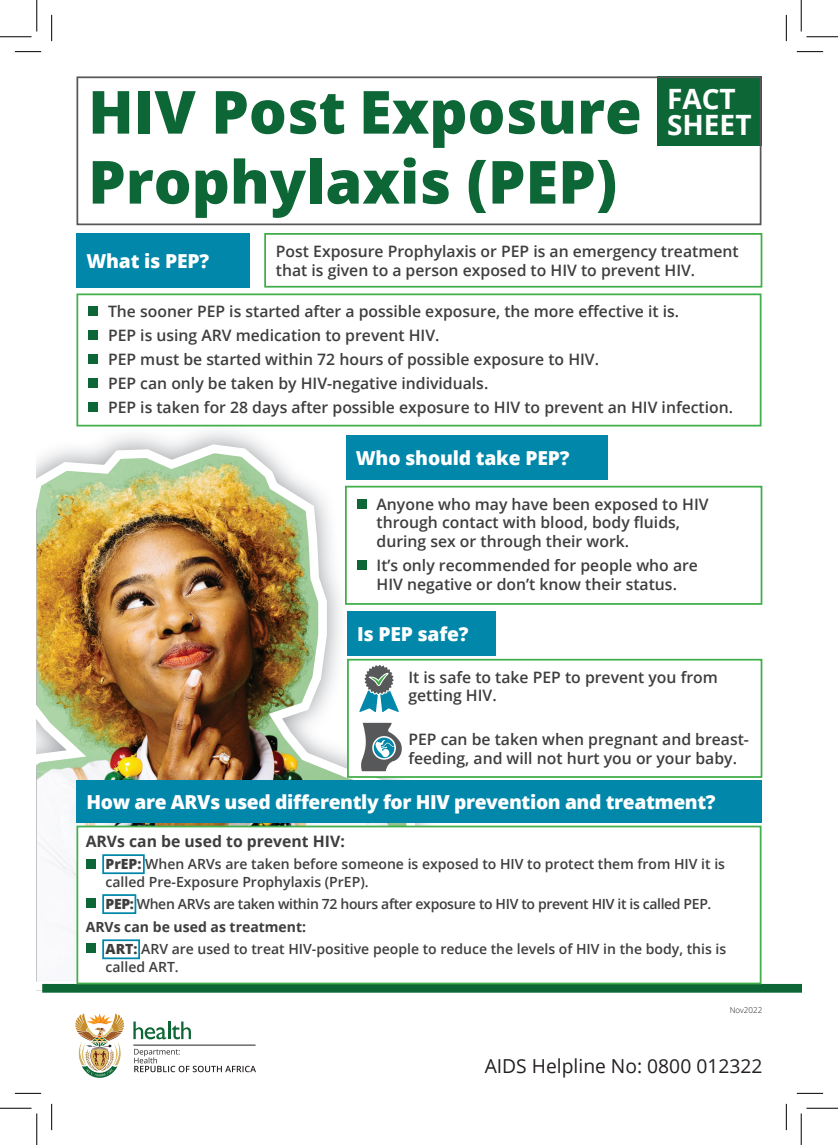
<style>
.page{position:relative;width:838px;height:1145px;background:#fff}
.page>*{position:absolute;margin:0;border:0;box-sizing:border-box;transform-origin:0 0}
.t1{font:800 59.5px/70px "Open Sans";color:#0d6635}
.t2{font:700 28px "Open Sans";color:#fff}
.t3{font:800 19.25px "Open Sans";letter-spacing:-.02em;color:#fff}
.t4{font:19.25px "Open Sans";color:#231f20}
.t5{font:600 15.75px/18.9px "Open Sans";color:#3e3e3f}
.t6{font:700 15.75px "Open Sans";color:#3e3e3f}
.t7{font:600 14px/17.5px "Open Sans";color:#3e3e3f}
.t8{font:600 14px/22.4px "Open Sans";letter-spacing:-.025em;color:#3e3e3f}
.t9{font:300 8.05px "Open Sans";color:#231f20}
.s1{font-weight:700;font-size:28px;color:#fff}
.s2{font-weight:800}
.s3{font-weight:700}
</style>
<div class="page">
<img style="left:37px;top:440px;width:382px;height:551px">
<svg style="left:75px;top:1013px;width:49px;height:65px"></svg>
<svg style="left:133px;top:1022px;width:58px;height:17px"></svg>
<hr style="left:133px;top:1045px;width:122px;height:1px;background:#231f20">
<svg style="left:134px;top:1049px;width:122px;height:23px"></svg>
<svg style="left:76px;top:76px;width:686px;height:150px"></svg>
<div style="left:264px;top:233px;width:498px;height:55px;border:2px solid #40ae49"></div>
<div style="left:346px;top:487px;width:415px;height:117px;background:#fff"></div>
<div style="left:356px;top:499px;width:10px;height:10px;background:#0d6635"></div>
<div style="left:356px;top:560px;width:10px;height:10px;background:#0d6635"></div>
<div style="left:345px;top:486px;width:417px;height:119px;border:2px solid #40ae49"></div>
<div style="left:76px;top:233px;width:174px;height:55px;background:#0087aa"></div>
<div style="left:346px;top:436px;width:261px;height:44px;background:#0087aa"></div>
<div style="left:88px;top:306px;width:10px;height:10px;background:#0d6635"></div>
<div style="left:88px;top:330px;width:10px;height:10px;background:#0d6635"></div>
<div style="left:88px;top:354px;width:10px;height:10px;background:#0d6635"></div>
<div style="left:88px;top:378px;width:10px;height:10px;background:#0d6635"></div>
<div style="left:88px;top:402px;width:10px;height:10px;background:#0d6635"></div>
<div style="left:76px;top:293px;width:685px;height:134px;border:2px solid #40ae49"></div>
<div style="left:348px;top:660px;width:413px;height:117px;background:#fff"></div>
<div style="left:347px;top:659px;width:415px;height:119px;border:2px solid #40ae49"></div>
<div style="left:347px;top:611px;width:149px;height:45px;background:#0087aa"></div>
<div style="left:42px;top:984px;width:759px;height:9px;background:#0d6635"></div>
<div style="left:76px;top:780px;width:685px;height:42px;background:#0087aa"></div>
<div style="left:77px;top:827px;width:683px;height:157px;background:#fff"></div>
<div style="left:86px;top:859px;width:10px;height:9px;background:#0d6635"></div>
<div style="left:86px;top:899px;width:10px;height:9px;background:#0d6635"></div>
<div style="left:86px;top:943px;width:10px;height:10px;background:#0d6635"></div>
<div style="left:76px;top:826px;width:685px;height:158px;border:2px solid #40ae49"></div>
<svg style="left:361px;top:723px;width:41px;height:48px"></svg>
<svg style="left:359px;top:665px;width:40px;height:47px"></svg>
<div style="left:102px;top:854px;width:43px;height:20px;border:2px solid #0087aa"></div>
<div style="left:102px;top:894px;width:34px;height:20px;border:2px solid #0087aa"></div>
<div style="left:102px;top:939px;width:38px;height:20px;border:2px solid #0087aa"></div>
<svg style="left:15px;top:51px;width:26px;height:1px"></svg>
<svg style="left:796px;top:51px;width:27px;height:1px"></svg>
<svg style="left:15px;top:1093px;width:26px;height:1px"></svg>
<svg style="left:796px;top:1093px;width:27px;height:1px"></svg>
<svg style="left:51px;top:15px;width:1px;height:26px"></svg>
<svg style="left:51px;top:1104px;width:1px;height:26px"></svg>
<svg style="left:786px;top:15px;width:1px;height:26px"></svg>
<svg style="left:786px;top:1104px;width:1px;height:26px"></svg>
<hr style="left:0;top:36px;width:32px;height:1px;background:#000">
<hr style="left:806px;top:36px;width:31px;height:1px;background:#000">
<hr style="left:0;top:1108px;width:32px;height:1px;background:#000">
<hr style="left:806px;top:1108px;width:31px;height:1px;background:#000">
<hr style="left:36px;top:0;width:1px;height:31px;background:#000">
<hr style="left:36px;top:1113px;width:1px;height:32px;background:#000">
<hr style="left:800px;top:0;width:1px;height:31px;background:#000">
<hr style="left:800px;top:1113px;width:1px;height:32px;background:#000">
<h2 class="t2" style="left:667px;top:79px;width:70px">FACT</h2>
<h1 class="t1" style="left:88px;top:74px;width:664px">HIV Post Exposure <span class="s1">SHEET<br></span>Prophylaxis (PEP)</h1>
<p class="t5" style="left:276px;top:241px;width:464px">Post Exposure Prophylaxis or PEP is an emergency treatment that is given to a person exposed to HIV to prevent HIV.</p>
<p class="t3" style="left:86px;top:246px;width:124px">What is PEP?</p>
<p class="t5" style="left:108px;top:299px;width:626px;line-height:23.8px">The sooner PEP is started after a possible exposure, the more effective it is.<br>PEP is using ARV medication to prevent HIV.<br>PEP must be started within 72 hours of possible exposure to HIV.<br>PEP can only be taken by HIV-negative individuals.<br>PEP is taken for 28 days after possible exposure to HIV to prevent an HIV infection.</p>
<p class="t3" style="left:356px;top:444px;width:215px">Who should take PEP?</p>
<p class="t5" style="left:376px;top:494px;width:333px">Anyone who may have been exposed to HIV through contact with blood, body fluids, during sex or through their work.</p>
<p class="t5" style="left:376px;top:556px;width:323px">It’s only recommended for people who are<br>HIV negative or don’t know their status.</p>
<p class="t3" style="left:357px;top:619px;width:113px">Is PEP safe?</p>
<p class="t5" style="left:408px;top:667px;width:311px">It is safe to take PEP to prevent you from getting HIV.</p>
<p class="t5" style="left:408px;top:730px;width:342px">PEP can be taken when pregnant and breast&shy;feeding, and will not hurt you or your baby.</p>
<p class="t3" style="left:86px;top:787px;width:630px">How are ARVs used differently for HIV prevention and treatment?</p>
<p class="t6" style="left:86px;top:830px;width:261px">ARVs can be used to prevent HIV:</p>
<p class="t7" style="left:105px;top:855px;width:621px"><span class="s2">PrEP:</span> When ARVs are taken before someone is exposed to HIV to protect them from HIV it is called Pre-Exposure Prophylaxis (PrEP).</p>
<p class="t8" style="left:86px;top:893px;width:627px;text-indent:20px"><span class="s2">PEP:</span> When ARVs are taken within 72 hours after exposure to HIV to prevent HIV it is called PEP.<br><span class="s3">ARVs can be used as treatment:</span></p>
<p class="t7" style="left:105px;top:940px;width:622px"><span class="s2">ART:</span> ARV are used to treat HIV-positive people to reduce the levels of HIV in the body, this is called ART.</p>
<p class="t9" style="left:729px;top:1005px;width:34px">Nov2022</p>
<p class="t4" style="left:484px;top:1053px;width:279px">AIDS Helpline No: 0800 012322</p>
</div>
